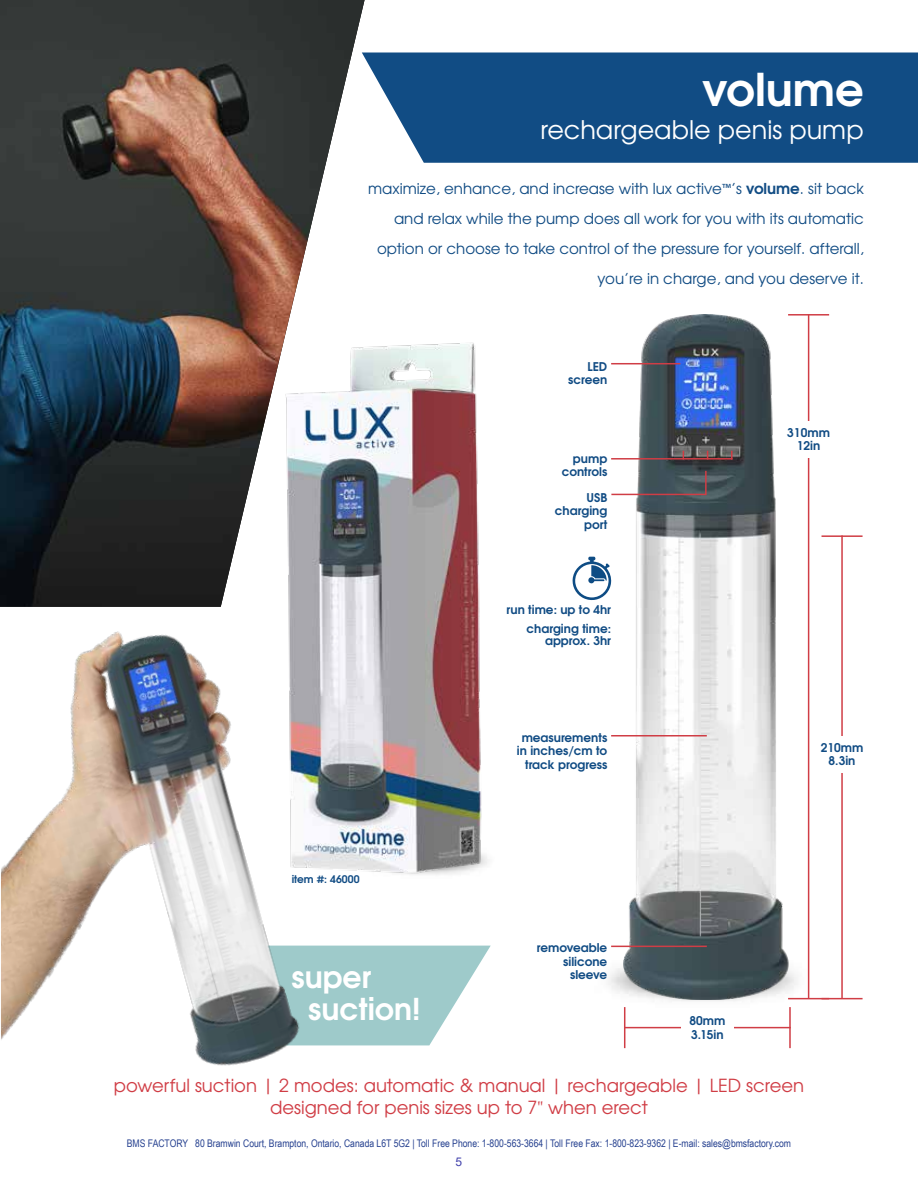
<style>
.page{position:relative;width:918px;height:1188px;background:#fff}
.page>*{position:absolute;margin:0;border:0;box-sizing:border-box;transform-origin:0 0}
.t1{font:700 45px "Te X Gyre Adventor";color:#fff}
.t2{font:700 30px/31.5px "Te X Gyre Adventor";color:#fff}
.t3{font:25.5px "Te X Gyre Adventor";color:#fff}
.t4{font:18px/21.6px "Te X Gyre Adventor";color:#d03d45;text-align:center}
.t5{font:15px/30px "Te X Gyre Adventor";color:#114c84;text-align:right}
.t6{font:700 12px/13.5px "Te X Gyre Adventor";color:#114c84;text-align:right}
.t7{font:12px "Arial";color:#4040ab}
.t8{font:10.5px "Arial Narrow";color:#25408f}
.t9{font:700 10.5px "Te X Gyre Adventor";color:#114c84}
.s1{font-family:"Myriad Pro"}
.s2{font-weight:700}
.s3{font-family:"Montserrat"}
.s4{font-family:"Minion Pro"}
</style>
<div class="page">
<svg style="left:448px;top:946px;width:43px;height:69px"></svg>
<img style="left:1px;top:631px;width:447px;height:435px">
<img style="left:608px;top:951px;width:200px;height:57px">
<img style="left:0;top:0;width:365px;height:607px">
<div style="left:362px;top:53px;width:556px;height:110px;background:#114c84"></div>
<img style="left:624px;top:314px;width:167px;height:685px">
<hr style="left:788px;top:314px;width:41px;height:2px;background:#d03d45">
<hr style="left:788px;top:998px;width:41px;height:1px;background:#d03d45">
<hr style="left:808px;top:314px;width:1px;height:685px;background:#d03d45">
<hr style="left:822px;top:535px;width:41px;height:2px;background:#d03d45">
<hr style="left:822px;top:998px;width:41px;height:1px;background:#d03d45">
<hr style="left:841px;top:535px;width:2px;height:464px;background:#d03d45">
<hr style="left:789px;top:1007px;width:2px;height:41px;background:#d03d45">
<hr style="left:624px;top:1007px;width:1px;height:41px;background:#d03d45">
<hr style="left:624px;top:1027px;width:167px;height:1px;background:#d03d45">
<div style="left:782px;top:421px;width:53px;height:36px;background:#fff"></div>
<div style="left:816px;top:736px;width:52px;height:36px;background:#fff"></div>
<div style="left:681px;top:1009px;width:53px;height:37px;background:#fff"></div>
<hr style="left:611px;top:363px;width:69px;height:1px;background:#d03d45">
<hr style="left:611px;top:735px;width:96px;height:1px;background:#d03d45">
<hr style="left:611px;top:946px;width:96px;height:1px;background:#d03d45">
<hr style="left:611px;top:458px;width:122px;height:2px;background:#d03d45">
<svg style="left:731px;top:451px;width:2px;height:9px"></svg>
<img style="left:271px;top:326px;width:217px;height:553px">
<svg style="left:572px;top:557px;width:40px;height:44px"></svg>
<svg style="left:611px;top:469px;width:96px;height:27px"></svg>
<h1 class="t1" style="left:702px;top:50px;width:163px">volume</h1>
<h3 class="t3" style="left:540px;top:109px;width:325px">rechargeable penis pump</h3>
<p class="t5" style="left:368px;top:172px;width:497px">maximize, enhance, and increase with lux active<span class="s1">™</span>’s <span class="s2">volume</span>. sit back and relax while the pump does all work for you with its automatic option or choose to take control of the pressure for yourself. afterall, you’re in charge, and you deserve it.</p>
<p class="t9" style="left:292px;top:870px;width:69px">item <span class="s3">#</span>: 46000</p>
<h2 class="t2" style="left:308px;top:958px;width:114px;text-indent:-17px">super suction!</h2>
<p class="t6" style="left:568px;top:358px;width:41px">LED screen</p>
<p class="t6" style="left:562px;top:450px;width:47px">pump controls</p>
<p class="t6" style="left:555px;top:489px;width:54px">USB charging port</p>
<p class="t6" style="left:507px;top:599px;width:106px;line-height:18.8px">run time: up to 4hr charging time:</p>
<p class="t6" style="left:545px;top:632px;width:67px">approx. 3hr</p>
<p class="t6" style="left:517px;top:729px;width:92px">measurements in inches/cm to track progress</p>
<p class="t6" style="left:537px;top:940px;width:72px">removeable silicone sleeve</p>
<p class="t6" style="left:787px;top:424px;width:44px;text-align:center">310mm<br>12in</p>
<p class="t6" style="left:821px;top:739px;width:44px;text-align:center">210mm<br>8.3in</p>
<p class="t6" style="left:689px;top:1013px;width:37px;text-align:left">80mm<br>3.15in</p>
<p class="t4" style="left:114px;top:1074px;width:692px">powerful suction | 2 modes: automatic &amp; manual | rechargeable | LED screen designed for penis sizes up to 7<span class="s4">"</span> when erect</p>
<p class="t8" style="left:127px;top:1138px;width:666px">BMS FACTORY 80 Bramwin Court, Brampton, Ontario, Canada L6T 5G2 | Toll Free Phone: 1-800-563-3664 | Toll Free Fax: 1-800-823-9362 | E-mail: sales@bmsfactory.com</p>
<p class="t7" style="left:456px;top:1154px;width:8px">5</p>
</div>
